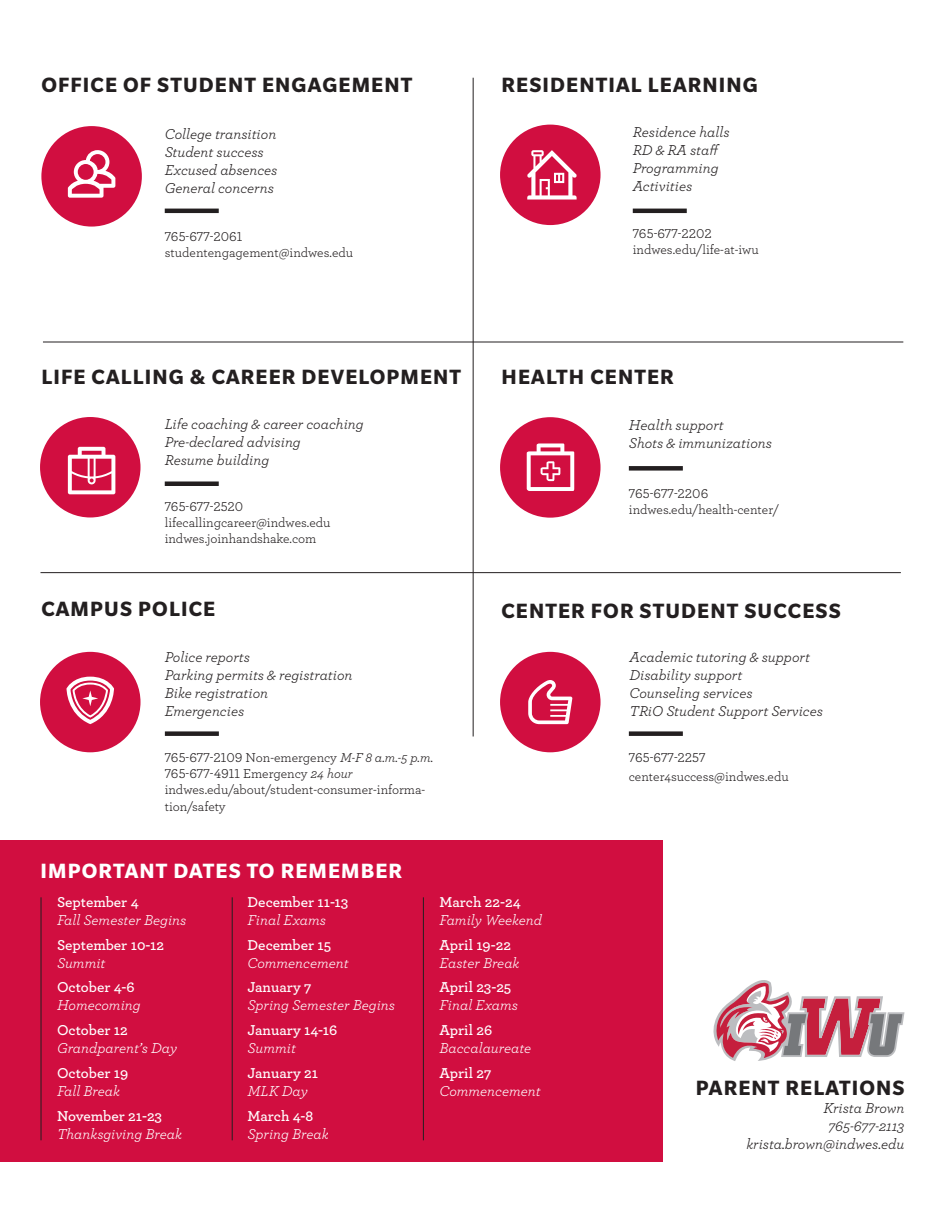
<style>
.page{position:relative;width:945px;height:1215px;background:#fff}
.page>*{position:absolute;margin:0;border:0;box-sizing:border-box;transform-origin:0 0}
.t1{font:700 22.5px "Slate Std";letter-spacing:.05em;color:#231f20}
.t2{font:700 22.5px "Slate Std";letter-spacing:.05em;color:#fff}
.t3{font:italic 15px/18px "Archer";color:#231f20}
.t4{font:italic 15px "Archer";color:#fff}
.t5{font:600 15px "Archer";color:#fff}
.t6{font:13.5px/16.2px "Archer";color:#231f20}
.s1{font-style:italic}
</style>
<div class="page">
<div style="left:0;top:840px;width:663px;height:321px;background:#d10e40"></div>
<div style="left:41px;top:126px;width:101px;height:101px;background:#d10e40;border-radius:50%"></div>
<div style="left:500px;top:125px;width:101px;height:100px;background:#d10e40;border-radius:50%"></div>
<div style="left:500px;top:417px;width:101px;height:101px;background:#d10e40;border-radius:50%"></div>
<div style="left:40px;top:417px;width:101px;height:100px;background:#d10e40;border-radius:50%"></div>
<div style="left:40px;top:652px;width:101px;height:100px;background:#d10e40;border-radius:50%"></div>
<div style="left:500px;top:652px;width:101px;height:100px;background:#d10e40;border-radius:50%"></div>
<hr style="left:473px;top:78px;width:1px;height:659px;background:#231f20">
<hr style="left:41px;top:897px;width:1px;height:243px;background:#231f20">
<hr style="left:232px;top:897px;width:1px;height:243px;background:#231f20">
<hr style="left:423px;top:897px;width:1px;height:243px;background:#231f20">
<hr style="left:43px;top:342px;width:860px;height:1px;background:#231f20">
<hr style="left:40px;top:572px;width:861px;height:1px;background:#231f20">
<svg style="left:527px;top:443px;width:47px;height:48px"></svg>
<svg style="left:68px;top:150px;width:47px;height:48px"></svg>
<svg style="left:68px;top:447px;width:47px;height:47px"></svg>
<svg style="left:67px;top:677px;width:47px;height:47px"></svg>
<svg style="left:528px;top:680px;width:44px;height:44px"></svg>
<svg style="left:527px;top:150px;width:50px;height:50px"></svg>
<svg style="left:714px;top:980px;width:190px;height:81px"></svg>
<hr style="left:633px;top:209px;width:54px;height:4px;background:#231f20">
<hr style="left:165px;top:209px;width:54px;height:4px;background:#231f20">
<div style="left:165px;top:481px;width:54px;height:5px;background:#231f20"></div>
<div style="left:629px;top:466px;width:54px;height:5px;background:#231f20"></div>
<div style="left:629px;top:731px;width:54px;height:5px;background:#231f20"></div>
<div style="left:165px;top:731px;width:54px;height:5px;background:#231f20"></div>
<h1 class="t1" style="left:41px;top:73px;width:372px">OFFICE OF STUDENT ENGAGEMENT</h1>
<p class="t3" style="left:165px;top:124px;width:114px">College transition<br>Student success<br>Excused absences<br>General concerns</p>
<p class="t6" style="left:165px;top:228px;width:190px">765-677-2061 studentengagement@indwes.edu</p>
<h1 class="t1" style="left:502px;top:73px;width:258px">RESIDENTIAL LEARNING</h1>
<p class="t3" style="left:633px;top:122px;width:98px">Residence halls<br>RD &amp; RA staff<br>Programming<br>Activities</p>
<p class="t6" style="left:633px;top:225px;width:127px">765-677-2202 indwes.edu/life-at-iwu</p>
<h1 class="t1" style="left:41px;top:365px;width:421px">LIFE CALLING &amp; CAREER DEVELOPMENT</h1>
<p class="t3" style="left:165px;top:414px;width:200px">Life coaching &amp; career coaching<br>Pre-declared advising<br>Resume building</p>
<p class="t6" style="left:165px;top:498px;width:167px">765-677-2520 lifecallingcareer@indwes.edu indwes.joinhandshake.com</p>
<h1 class="t1" style="left:41px;top:597px;width:175px">CAMPUS POLICE</h1>
<p class="t3" style="left:165px;top:647px;width:189px">Police reports<br>Parking permits &amp; registration<br>Bike registration<br>Emergencies</p>
<p class="t6" style="left:165px;top:749px;width:270px">765-677-2109 Non-emergency <span class="s1">M-F 8 a.m.-5 p.m.<br></span>765-677-4911 Emergency <span class="s1">24 hour </span>indwes.edu/about/student-consumer-informa&shy;tion/safety</p>
<h1 class="t2" style="left:40px;top:859px;width:363px">IMPORTANT DATES TO REMEMBER</h1>
<h1 class="t1" style="left:502px;top:365px;width:174px">HEALTH CENTER</h1>
<p class="t3" style="left:629px;top:415px;width:145px">Health support<br>Shots &amp; immunizations</p>
<p class="t6" style="left:629px;top:484px;width:152px">765-677-2206 indwes.edu/health-center/</p>
<h1 class="t1" style="left:501px;top:599px;width:341px">CENTER FOR STUDENT SUCCESS</h1>
<p class="t3" style="left:630px;top:647px;width:195px">Academic tutoring &amp; support<br>Disability support<br>Counseling services<br>TRiO Student Support Services</p>
<p class="t6" style="left:629px;top:747px;width:161px;line-height:19.5px">765-677-2257 center4success@indwes.edu</p>
<p class="t5" style="left:57px;top:891px;width:83px">September 4</p>
<p class="t4" style="left:57px;top:909px;width:131px">Fall Semester Begins</p>
<p class="t5" style="left:57px;top:933px;width:109px">September 10-12</p>
<p class="t4" style="left:57px;top:952px;width:50px">Summit</p>
<p class="t5" style="left:57px;top:976px;width:79px">October 4-6</p>
<p class="t4" style="left:57px;top:995px;width:85px">Homecoming</p>
<p class="t5" style="left:57px;top:1019px;width:72px">October 12</p>
<p class="t4" style="left:57px;top:1037px;width:122px">Grandparent’s Day</p>
<p class="t5" style="left:57px;top:1062px;width:73px">October 19</p>
<p class="t4" style="left:57px;top:1080px;width:64px">Fall Break</p>
<p class="t5" style="left:57px;top:1104px;width:107px">November 21-23</p>
<p class="t4" style="left:57px;top:1123px;width:126px">Thanksgiving Break</p>
<p class="t5" style="left:248px;top:891px;width:102px">December 11-13</p>
<p class="t4" style="left:248px;top:909px;width:80px">Final Exams</p>
<p class="t5" style="left:248px;top:933px;width:85px">December 15</p>
<p class="t4" style="left:248px;top:952px;width:103px">Commencement</p>
<p class="t5" style="left:248px;top:976px;width:66px">January 7</p>
<p class="t4" style="left:248px;top:995px;width:149px">Spring Semester Begins</p>
<p class="t5" style="left:248px;top:1019px;width:91px">January 14-16</p>
<p class="t4" style="left:248px;top:1037px;width:50px">Summit</p>
<p class="t5" style="left:248px;top:1062px;width:72px">January 21</p>
<p class="t4" style="left:248px;top:1080px;width:62px">MLK Day</p>
<p class="t5" style="left:248px;top:1104px;width:67px">March 4-8</p>
<p class="t4" style="left:248px;top:1123px;width:83px">Spring Break</p>
<p class="t5" style="left:440px;top:891px;width:83px">March 22-24</p>
<p class="t4" style="left:440px;top:909px;width:104px">Family Weekend</p>
<p class="t5" style="left:440px;top:933px;width:73px">April 19-22</p>
<p class="t4" style="left:440px;top:952px;width:81px">Easter Break</p>
<p class="t5" style="left:440px;top:976px;width:73px">April 23-25</p>
<p class="t4" style="left:440px;top:995px;width:80px">Final Exams</p>
<p class="t5" style="left:440px;top:1019px;width:54px">April 26</p>
<p class="t4" style="left:440px;top:1037px;width:93px">Baccalaureate</p>
<p class="t5" style="left:440px;top:1062px;width:53px">April 27</p>
<p class="t4" style="left:440px;top:1080px;width:103px">Commencement</p>
<h1 class="t1" style="left:696px;top:1075px;width:210px">PARENT RELATIONS</h1>
<p class="t3" style="left:746px;top:1098px;width:160px;text-align:right">Krista Brown<br>765-677-2113 krista.brown@indwes.edu</p>
</div>
